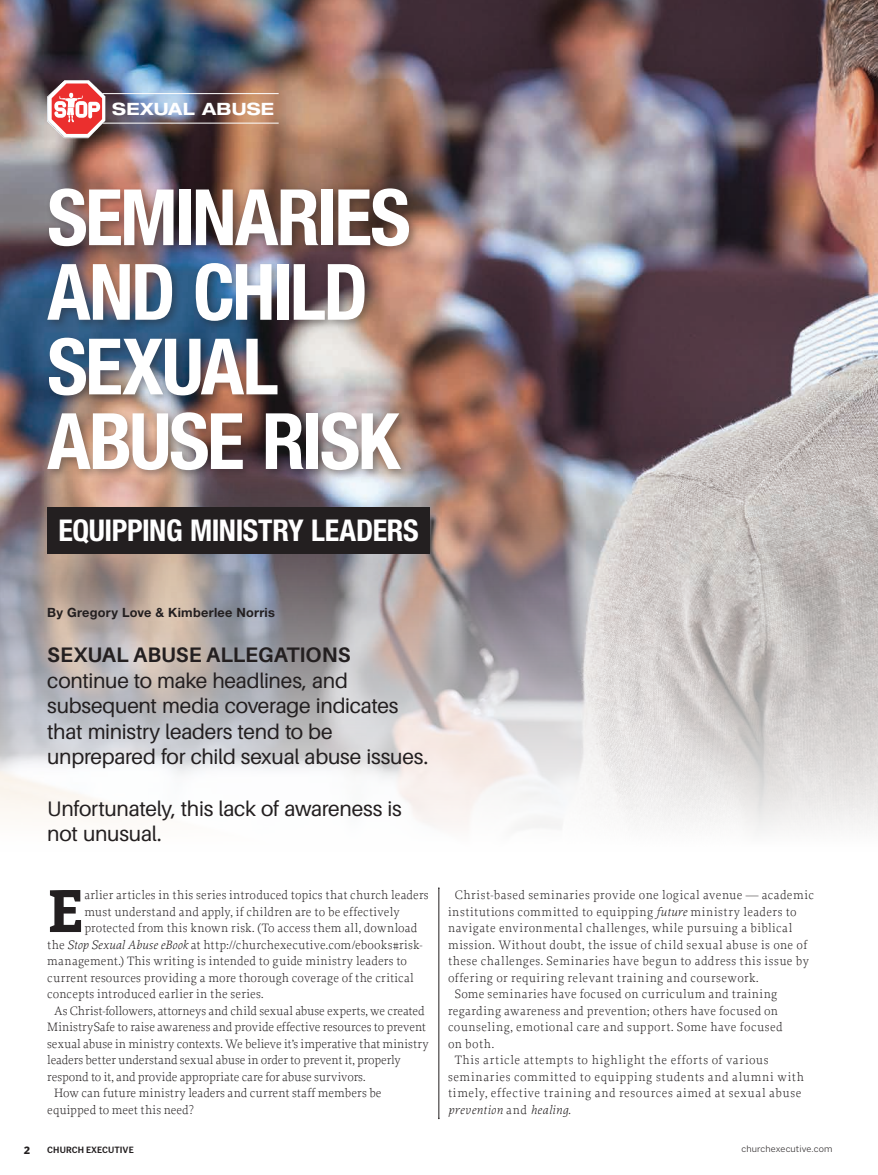
<style>
.page{position:relative;width:878px;height:1175px;background:#fff}
.page>*{position:absolute;margin:0;border:0;box-sizing:border-box;transform-origin:0 0}
.t1{font:700 condensed 77.85px/74.6px "Helvetica Neue LT Std";letter-spacing:-.035em;color:#fff}
.t2{font:700 59.55px "Bitter";color:#231f20}
.t3{font:700 condensed 30px "Helvetica Neue LT Std";letter-spacing:-.015em;color:#fff}
.t4{font:21px/25.5px "Aileron";letter-spacing:-.015em;color:#231f20}
.t5{font:700 21px "Aileron";color:#231f20}
.t6{font:700 expanded 16.95px "Helvetica Neue LT Std";letter-spacing:.015em;color:#fff}
.t7{font:300 12.75px "Proforma";letter-spacing:.02em;color:#231f20}
.t8{font:300 12.75px "Proforma";color:#231f20}
.t9{font:300 12.75px "Proforma";letter-spacing:-.01em;color:#231f20}
.t10{font:300 12.75px "Proforma";letter-spacing:.045em;color:#231f20}
.t11{font:300 12.75px "Proforma";letter-spacing:-.005em;color:#231f20}
.t12{font:300 12.75px "Proforma";letter-spacing:.04em;color:#231f20}
.t13{font:300 12.75px "Proforma";letter-spacing:.05em;color:#231f20}
.t14{font:700 12.75px "Helvetica Neue LT Std";letter-spacing:.02em;color:#231f20}
.t15{font:italic 300 12.75px "Proforma";letter-spacing:.035em;color:#231f20}
.t16{font:900 10.5px "Poynter Text Sans";color:#231f20}
.t17{font:300 9px "Poynter Text Sans";letter-spacing:.01em;color:#231f20}
.t18{font:700 9px "Poynter Text Sans";letter-spacing:.005em;color:#231f20}
.s1{font-style:italic}
.s2{font-style:normal}
</style>
<div class="page">
<img style="left:0;top:0;width:878px;height:833px">
<div style="left:44px;top:184px;width:376px;height:297px;background:#231f20;opacity:.4"></div>
<div style="left:47px;top:507px;width:383px;height:47px;background:#231f20"></div>
<div style="left:70px;top:122px;width:220px;height:14px;background:#231f20;opacity:.25"></div>
<hr style="left:69px;top:123px;width:210px;height:1px;background:#fff">
<div style="left:70px;top:92px;width:220px;height:15px;background:#231f20;opacity:.25"></div>
<hr style="left:69px;top:93px;width:210px;height:1px;background:#fff">
<svg style="left:47px;top:80px;width:58px;height:58px"></svg>
<hr style="left:438px;top:888px;width:1px;height:230px;background:#231f20">
<h3 class="t6" style="left:112px;top:98px;width:163px">SEXUAL ABUSE</h3>
<h1 class="t1" style="left:47px;top:179px;width:365px">SEMINARIES<br>AND CHILD<br>SEXUAL<br>ABUSE RISK</h1>
<h3 class="t3" style="left:59px;top:512px;width:361px">EQUIPPING MINISTRY LEADERS</h3>
<p class="t14" style="left:47px;top:604px;width:229px">By Gregory Love &amp; Kimberlee Norris</p>
<h3 class="t5" style="left:47px;top:643px;width:305px">SEXUAL ABUSE ALLEGATIONS</h3>
<h3 class="t4" style="left:47px;top:668px;width:382px">continue to make headlines, and subsequent media coverage indicates that ministry leaders tend to be unprepared for child sexual abuse issues.</h3>
<h3 class="t4" style="left:47px;top:795px;width:356px">Unfortunately, this lack of awareness is not unusual.</h3>
<h2 class="t2" style="left:47px;top:865px;width:39px">E</h2>
<p class="t7" style="left:84px;top:887px;width:346px">arlier articles in this series introduced topics that church leaders</p>
<p class="t7" style="left:84px;top:903px;width:317px">must understand and apply, if children are to be effectively</p>
<p class="t7" style="left:84px;top:920px;width:334px">protected from this known risk. (To access them all, download</p>
<p class="t7" style="left:47px;top:936px;width:377px">the <span class="s1">Stop Sexual Abuse eBook</span> at http://churchexecutive.com/ebooks#risk-</p>
<p class="t7" style="left:47px;top:953px;width:361px">management.) This writing is intended to guide ministry leaders to</p>
<p class="t7" style="left:47px;top:969px;width:368px">current resources providing a more thorough coverage of the critical</p>
<p class="t7" style="left:47px;top:986px;width:218px">concepts introduced earlier in the series.</p>
<p class="t8" style="left:54px;top:1002px;width:372px">As Christ-followers, attorneys and child sexual abuse experts, we created</p>
<p class="t11" style="left:47px;top:1019px;width:380px">MinistrySafe to raise awareness and provide effective resources to prevent</p>
<p class="t8" style="left:47px;top:1035px;width:383px">sexual abuse in ministry contexts. We believe it’s imperative that ministry</p>
<p class="t9" style="left:47px;top:1052px;width:355px">leaders better understand sexual abuse in order to prevent it, properly</p>
<p class="t9" style="left:47px;top:1068px;width:320px">respond to it, and provide appropriate care for abuse survivors.</p>
<p class="t7" style="left:54px;top:1085px;width:329px">How can future ministry leaders and current staff members be</p>
<p class="t7" style="left:47px;top:1101px;width:148px">equipped to meet this need?</p>
<p class="t7" style="left:454px;top:887px;width:360px">Christ-based seminaries provide one logical avenue — academic</p>
<p class="t7" style="left:448px;top:903px;width:350px">institutions committed to equipping <span class="s1">future</span> ministry leaders to</p>
<p class="t7" style="left:448px;top:920px;width:346px">navigate environmental challenges, while pursuing a biblical</p>
<p class="t7" style="left:448px;top:936px;width:361px">mission. Without doubt, the issue of child sexual abuse is one of</p>
<p class="t12" style="left:448px;top:953px;width:362px">these challenges. Seminaries have begun to address this issue by</p>
<p class="t7" style="left:448px;top:969px;width:312px">offering or requiring relevant training and coursework.</p>
<p class="t7" style="left:454px;top:986px;width:324px">Some seminaries have focused on curriculum and training</p>
<p class="t7" style="left:448px;top:1002px;width:331px">regarding awareness and prevention; others have focused on</p>
<p class="t7" style="left:448px;top:1019px;width:336px">counseling, emotional care and support. Some have focused</p>
<p class="t7" style="left:448px;top:1035px;width:48px">on both.</p>
<p class="t10" style="left:454px;top:1052px;width:315px">This article attempts to highlight the efforts of various</p>
<p class="t10" style="left:448px;top:1068px;width:357px">seminaries committed to equipping students and alumni with</p>
<p class="t13" style="left:448px;top:1085px;width:355px">timely, effective training and resources aimed at sexual abuse</p>
<p class="t15" style="left:448px;top:1101px;width:124px">prevention <span class="s2">and</span> healing<span class="s2">.</span></p>
<p class="t16" style="left:24px;top:1143px;width:8px">2</p>
<p class="t18" style="left:47px;top:1144px;width:88px">CHURCH EXECUTIVE</p>
<p class="t17" style="left:741px;top:1144px;width:92px">churchexecutive.com</p>
</div>
